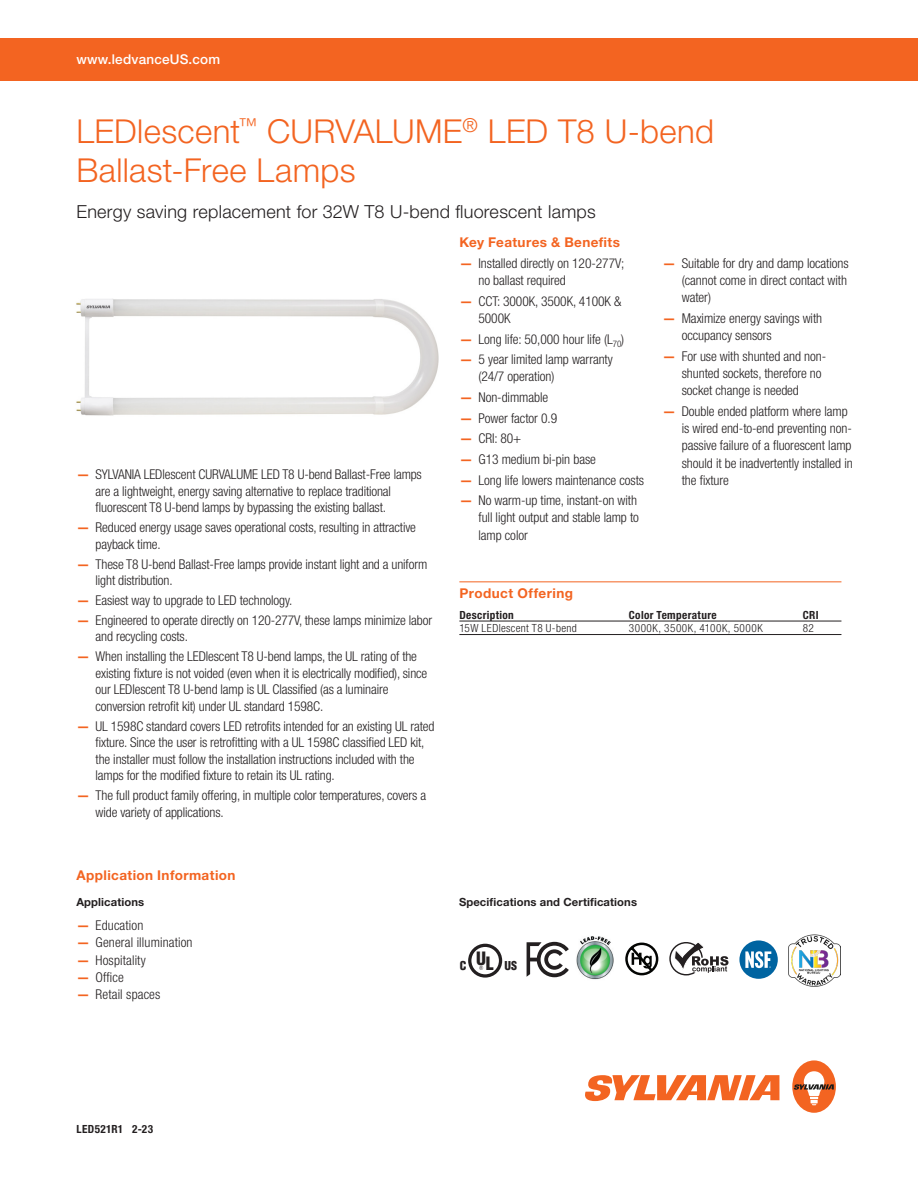
<style>
.page{position:relative;width:918px;height:1188px;background:#fff}
.page>*{position:absolute;margin:0;border:0;box-sizing:border-box;transform-origin:0 0}
.t1{font:300 33px/39px "Helvetica Neue LT Pro";letter-spacing:.01em;color:#f36421}
.t2{font:300 18px "Helvetica Neue LT Pro";letter-spacing:.015em;color:#231f20}
.t3{font:300 condensed 13.5px/17.2px "Helvetica Neue LT Pro";letter-spacing:-.01em;color:#231f20}
.t4{font:700 13.5px "Helvetica Neue LT Pro";letter-spacing:.03em;color:#f36421}
.t5{font:300 condensed 13.5px "Helvetica Neue LT Pro";letter-spacing:.01em;color:#231f20}
.t6{font:500 13.5px "Helvetica Neue LT Pro";letter-spacing:.015em;color:#fff}
.t7{font:900 condensed 12px "Helvetica";color:#231f20}
.t8{font:300 condensed 11.25px "Helvetica Neue LT Pro";letter-spacing:.04em;color:#231f20}
.t9{font:700 11.25px "Helvetica Neue LT Pro";letter-spacing:.01em;color:#231f20}
.t10{font:700 condensed 11.25px "Helvetica Neue LT Pro";letter-spacing:.03em;color:#231f20}
.s1{font-weight:700;font-stretch:normal;color:#f36421}
.s2{font-size:18px}
</style>
<div class="page">
<svg style="left:669px;top:942px;width:60px;height:33px"></svg>
<svg style="left:625px;top:942px;width:34px;height:33px"></svg>
<img style="left:576px;top:936px;width:38px;height:44px">
<div style="left:739px;top:940px;width:39px;height:39px;background:#0064a1;border-radius:50%"></div>
<svg style="left:745px;top:951px;width:26px;height:17px"></svg>
<img style="left:789px;top:935px;width:51px;height:52px">
<div style="left:0;top:38px;width:918px;height:43px;background:#f36421"></div>
<hr style="left:459px;top:581px;width:382px;height:1px;background:#f36421">
<hr style="left:459px;top:621px;width:382px;height:1px;background:#231f20">
<hr style="left:459px;top:634px;width:382px;height:1px;background:#231f20">
<svg style="left:585px;top:1075px;width:194px;height:26px"></svg>
<div style="left:792px;top:1060px;width:44px;height:53px;background:#f36421;border-radius:50%"></div>
<svg style="left:793px;top:1071px;width:41px;height:34px"></svg>
<img style="left:76px;top:299px;width:363px;height:117px">
<svg style="left:527px;top:942px;width:42px;height:35px"></svg>
<div style="left:468px;top:944px;width:34px;height:34px;border:3px solid #231f20;border-radius:50%"></div>
<svg style="left:479px;top:966px;width:4px;height:4px"></svg>
<p class="t6" style="left:77px;top:51px;width:145px">www.ledvanceUS.com</p>
<h1 class="t1" style="left:77px;top:111px;width:639px">LEDlescent<sup>™</sup> CURVALUME<sup>®</sup> LED T8 U-bend<br>Ballast-Free Lamps</h1>
<h2 class="t2" style="left:77px;top:201px;width:521px">Energy saving replacement for 32W T8 U-bend fluorescent lamps</h2>
<p class="t3" style="left:96px;top:466px;width:328px;line-height:16.5px;text-indent:-19px"><span class="s1">—</span> SYLVANIA LEDlescent CURVALUME LED T8 U-bend Ballast-Free lamps are a lightweight, energy saving alternative to replace traditional fluorescent T8 U-bend lamps by bypassing the existing ballast.</p>
<p class="t3" style="left:96px;top:519px;width:322px;line-height:16.5px;text-indent:-19px"><span class="s1">—</span> Reduced energy usage saves operational costs, resulting in attractive payback time.</p>
<p class="t3" style="left:96px;top:556px;width:333px;line-height:16.5px;text-indent:-19px"><span class="s1">—</span> These T8 U-bend Ballast-Free lamps provide instant light and a uniform light distribution.</p>
<p class="t3" style="left:76px;top:592px;width:217px"><span class="s1">—</span> Easiest way to upgrade to LED technology.</p>
<p class="t3" style="left:96px;top:612px;width:338px;line-height:16.5px;text-indent:-19px"><span class="s1">—</span> Engineered to operate directly on 120-277V, these lamps minimize labor and recycling costs.</p>
<p class="t3" style="left:96px;top:648px;width:333px;line-height:16.5px;text-indent:-19px"><span class="s1">—</span> When installing the LEDlescent T8 U-bend lamps, the UL rating of the existing fixture is not voided (even when it is electrically modified), since our LEDlescent T8 U-bend lamp is UL Classified (as a luminaire conversion retrofit kit) under UL standard 1598C.</p>
<p class="t3" style="left:96px;top:718px;width:340px;line-height:16.5px;text-indent:-19px"><span class="s1">—</span> UL 1598C standard covers LED retrofits intended for an existing UL rated fixture. Since the user is retrofitting with a UL 1598C classified LED kit, the installer must follow the installation instructions included with the lamps for the modified fixture to retain its UL rating.</p>
<p class="t3" style="left:96px;top:787px;width:332px;line-height:16.5px;text-indent:-19px"><span class="s1">—</span> The full product family offering, in multiple color temperatures, covers a wide variety of applications.</p>
<p class="t4" style="left:76px;top:867px;width:161px">Application Information</p>
<p class="t9" style="left:76px;top:895px;width:69px">Applications</p>
<p class="t5" style="left:76px;top:918px;width:68px"><span class="s1">—</span> Education</p>
<p class="t5" style="left:76px;top:935px;width:118px"><span class="s1">—</span> General illumination</p>
<p class="t5" style="left:76px;top:952px;width:71px"><span class="s1">—</span> Hospitality</p>
<p class="t3" style="left:76px;top:968px;width:49px"><span class="s1">—</span> Office</p>
<p class="t5" style="left:76px;top:987px;width:85px"><span class="s1">—</span> Retail spaces</p>
<p class="t4" style="left:459px;top:234px;width:162px">Key Features &amp; Benefits</p>
<p class="t3" style="left:479px;top:254px;width:147px;text-indent:-19px"><span class="s1">—</span> Installed directly on 120-277V; no ballast required</p>
<p class="t3" style="left:479px;top:292px;width:144px;text-indent:-19px"><span class="s1">—</span> CCT: 3000K, 3500K, 4100K &amp;<br>5000K</p>
<p class="t3" style="left:459px;top:330px;width:166px"><span class="s1">—</span> Long life: 50,000 hour life (L<sub>70</sub>)</p>
<p class="t3" style="left:479px;top:351px;width:136px;text-indent:-19px"><span class="s1">—</span> 5 year limited lamp warranty (24/7 operation)</p>
<p class="t3" style="left:459px;top:389px;width:90px"><span class="s1">—</span> Non-dimmable</p>
<p class="t3" style="left:459px;top:409px;width:99px"><span class="s1">—</span> Power factor 0.9</p>
<p class="t3" style="left:459px;top:430px;width:63px"><span class="s1">—</span> CRI: 80+</p>
<p class="t3" style="left:459px;top:450px;width:138px"><span class="s1">—</span> G13 medium bi-pin base</p>
<p class="t3" style="left:459px;top:471px;width:186px"><span class="s1">—</span> Long life lowers maintenance costs</p>
<p class="t3" style="left:479px;top:492px;width:162px;text-indent:-19px"><span class="s1">—</span> No warm-up time, instant-on with full light output and stable lamp to lamp color</p>
<p class="t3" style="left:682px;top:254px;width:168px;text-indent:-19px"><span class="s1">—</span> Suitable for dry and damp locations (cannot come in direct contact with water)</p>
<p class="t3" style="left:682px;top:309px;width:142px;text-indent:-19px"><span class="s1">—</span> Maximize energy savings with occupancy sensors</p>
<p class="t3" style="left:682px;top:347px;width:146px;text-indent:-19px"><span class="s1">—</span> For use with shunted and non&shy;shunted sockets, therefore no socket change is needed</p>
<p class="t3" style="left:682px;top:402px;width:173px;text-indent:-19px"><span class="s1">—</span> Double ended platform where lamp is wired end-to-end preventing non&shy;passive failure of a fluorescent lamp should it be inadvertently installed in the fixture</p>
<p class="t4" style="left:459px;top:585px;width:115px">Product Offering</p>
<p class="t10" style="left:459px;top:608px;width:56px">Description</p>
<p class="t10" style="left:629px;top:608px;width:89px">Color Temperature</p>
<p class="t10" style="left:803px;top:608px;width:17px">CRI</p>
<p class="t8" style="left:459px;top:622px;width:119px">15W LEDlescent T8 U-bend</p>
<p class="t8" style="left:629px;top:622px;width:135px">3000K, 3500K, 4100K, 5000K</p>
<p class="t8" style="left:803px;top:622px;width:13px">82</p>
<p class="t9" style="left:459px;top:895px;width:180px">Specifications and Certifications</p>
<p class="t7" style="left:460px;top:958px;width:59px">C <sup>U</sup><span class="s2">L</span> US</p>
<p class="t10" style="left:76px;top:1123px;width:78px">LED521R1 2-23</p>
</div>
